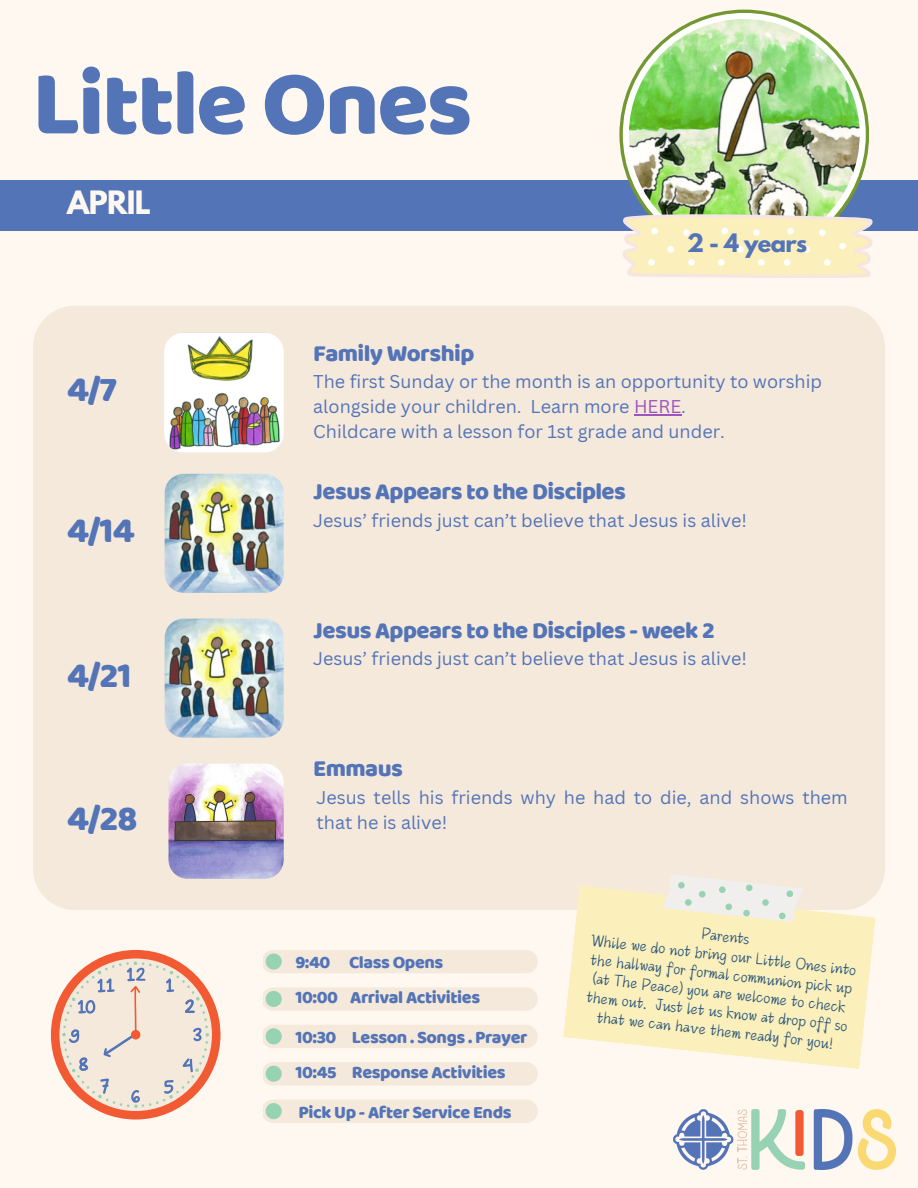
<style>
.page{position:relative;width:918px;height:1188px;background:#fff8f1}
.page>*{position:absolute;margin:0;border:0;box-sizing:border-box;transform-origin:0 0}
.t1{font:93.6px "Baloo Bhai";letter-spacing:-.025em;color:#5374b7}
.t2{font:36px "Baloo Bhai";color:#5374b7}
.t3{font:700 28.5px "League Spartan";letter-spacing:-.025em;color:#fff8f1}
.t4{font:24px "Baloo Bhai";letter-spacing:-.025em;color:#5374b7}
.t5{font:700 22.5px "League Spartan";letter-spacing:-.025em;color:#5374b7}
.t6{font:18px/24.8px "Canva Sans";color:#5374b7}
.t7{font:18px/18.9px "Canva Tickler";color:#2d597e;text-align:center}
.t8{font:18px/35.5px "Baloo Bhai";letter-spacing:-.025em;color:#5374b7}
.s1{color:#9d54bf}
</style>
<div class="page">
<div style="left:0;top:181px;width:918px;height:50px;background:#5374b7"></div>
<svg style="left:619px;top:10px;width:250px;height:249px;background:#7d9e40"></svg>
<div style="left:623px;top:13px;width:243px;height:243px;background:#fff;border-radius:50%"></div>
<img style="left:629px;top:19px;width:231px;height:231px;border-radius:50%">
<div style="left:33px;top:306px;width:852px;height:604px;background:#f5e9dc;border-radius:42px"></div>
<img style="left:164px;top:333px;width:120px;height:119px">
<img style="left:165px;top:474px;width:119px;height:119px">
<img style="left:168px;top:764px;width:116px;height:115px">
<img style="left:165px;top:619px;width:119px;height:119px">
<svg style="left:51px;top:950px;width:169px;height:170px"></svg>
<img style="left:674px;top:1110px;width:222px;height:59px">
<svg style="left:263px;top:950px;width:275px;height:173px;fill:#f5e9dc"></svg>
<svg style="left:266px;top:954px;width:16px;height:169px"></svg>
<svg style="left:563px;top:886px;width:313px;height:183px;fill:#fbefbb"></svg>
<svg style="left:662px;top:875px;width:142px;height:48px"></svg>
<svg style="left:622px;top:214px;width:251px;height:64px;background:#f6ebc3"></svg>
<hr style="left:634px;top:414px;width:47px;height:1px;background:#9d54bf">
<h1 class="t1" style="left:32px;top:46px;width:441px">Little Ones</h1>
<h3 class="t3" style="left:67px;top:188px;width:85px">APRIL</h3>
<h2 class="t2" style="left:67px;top:368px;width:51px">4/7</h2>
<h2 class="t2" style="left:67px;top:508px;width:69px">4/14</h2>
<h2 class="t2" style="left:67px;top:653px;width:66px">4/21</h2>
<h2 class="t2" style="left:67px;top:796px;width:72px">4/28</h2>
<h3 class="t4" style="left:313px;top:338px;width:163px">Family Worship</h3>
<p class="t5" style="left:687px;top:232px;width:122px">2 - 4 years</p>
<p class="t6" style="left:313px;top:369px;width:510px">The first Sunday or the month is an opportunity to worship alongside your children. Learn more <span class="s1">HERE</span>.<br>Childcare with a lesson for 1st grade and under.</p>
<h3 class="t4" style="left:313px;top:477px;width:314px">Jesus Appears to the Disciples</h3>
<p class="t6" style="left:313px;top:507px;width:435px">Jesus’ friends just can’t believe that Jesus is alive!</p>
<h3 class="t4" style="left:313px;top:615px;width:403px">Jesus Appears to the Disciples - week 2</h3>
<p class="t6" style="left:313px;top:646px;width:435px">Jesus’ friends just can’t believe that Jesus is alive!</p>
<h3 class="t4" style="left:313px;top:754px;width:91px">Emmaus</h3>
<p class="t6" style="left:317px;top:784px;width:533px">Jesus tells his friends why he had to die, and shows them that he is alive!</p>
<p class="t8" style="left:295px;top:944px;width:186px">9:40 Class Opens<br>10:00 Arrival Activities</p>
<p class="t8" style="left:295px;top:1019px;width:234px">10:30 Lesson . Songs . Prayer<br>10:45 Response Activities</p>
<p class="t8" style="left:299px;top:1094px;width:215px">Pick Up - After Service Ends</p>
<p class="t7" style="left:597px;top:903px;width:265px;line-height:37.7px;rotate:6deg">Parents<br>the hallway for formal communion pick up</p>
<p class="t7" style="left:592px;top:931px;width:269px;rotate:6deg">While we do not bring our Little Ones into</p>
<p class="t7" style="left:590px;top:969px;width:264px;rotate:6deg">(at The Peace) you are welcome to check them out. Just let us know at drop off so that we can have them ready for you!</p>
</div>
